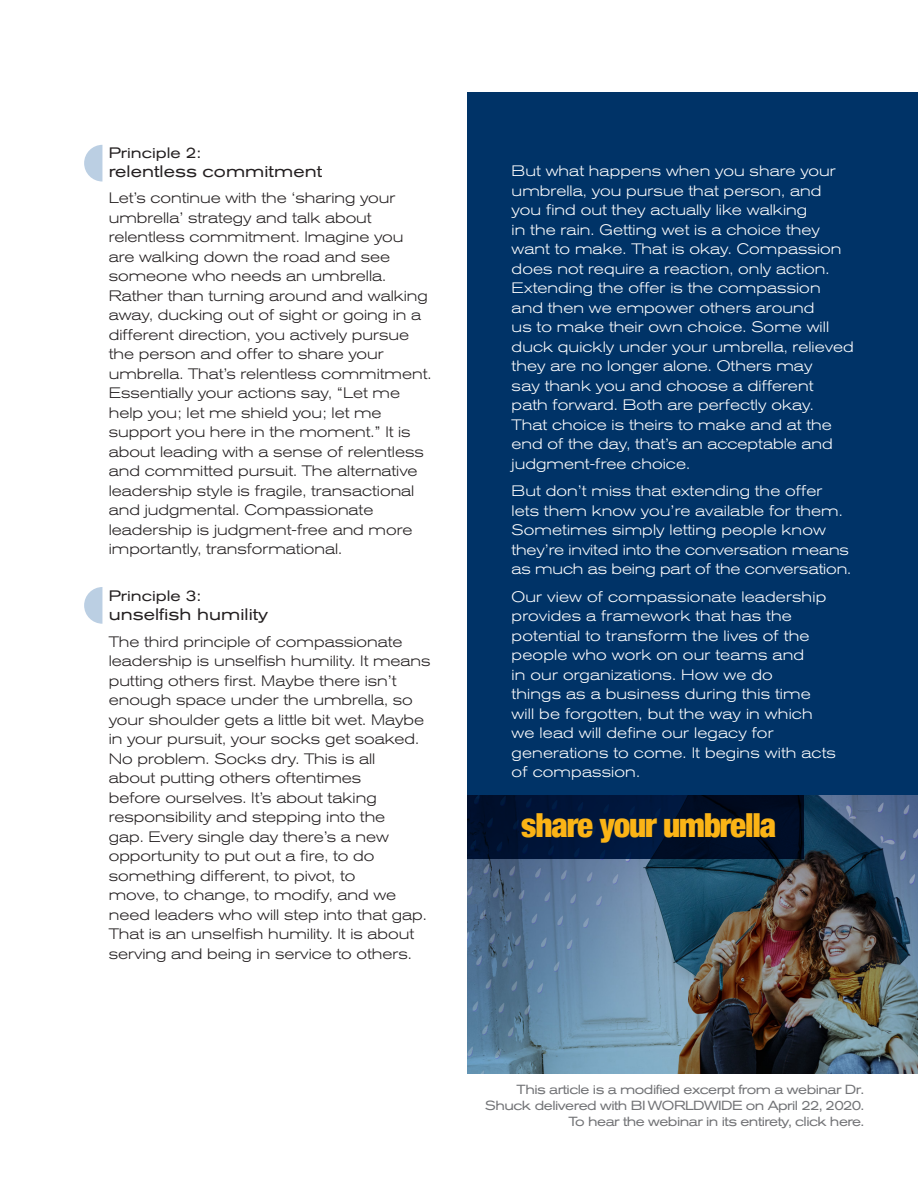
<style>
.page{position:relative;width:918px;height:1188px;background:#fff}
.page>*{position:absolute;margin:0;border:0;box-sizing:border-box;transform-origin:0 0}
.t1{font:900 condensed 33.15px "Helvetica Neue";letter-spacing:-.035em;color:#fbb416}
.t2{font:expanded 16.5px "Akzidenz Grotesk BE";color:#231f20}
.t3{font:300 expanded 15px/19.5px "Akzidenz Grotesk BE";color:#231f20}
.t4{font:300 expanded 15px/19.5px "Akzidenz Grotesk BE";letter-spacing:.005em;color:#fff}
.t5{font:expanded 15px "Akzidenz Grotesk BE";color:#231f20}
.t6{font:expanded 13.2px/15.8px "Akzidenz Grotesk BE";letter-spacing:-.04em;color:#727376;text-align:right}
</style>
<div class="page">
<div style="left:468px;top:92px;width:450px;height:716px;background:#003367"></div>
<svg style="left:84px;top:145px;width:18px;height:37px"></svg>
<svg style="left:84px;top:587px;width:18px;height:37px"></svg>
<img style="left:468px;top:795px;width:450px;height:279px">
<svg style="left:468px;top:795px;width:336px;height:64px;background:#001130"></svg>
<p class="t5" style="left:109px;top:144px;width:94px">Principle 2:</p>
<p class="t2" style="left:109px;top:162px;width:215px">relentless commitment</p>
<p class="t3" style="left:109px;top:188px;width:324px">Let’s continue with the ‘sharing your umbrella’ strategy and talk about relentless commitment. Imagine you are walking down the road and see someone who needs an umbrella.<br>Rather than turning around and walking away, ducking out of sight or going in a different direction, you actively pursue the person and offer to share your umbrella. That’s relentless commitment.<br>Essentially your actions say, “Let me help you; let me shield you; let me support you here in the moment.” It is about leading with a sense of relentless and committed pursuit. The alternative leadership style is fragile, transactional and judgmental. Compassionate leadership is judgment-free and more importantly, transformational.</p>
<p class="t5" style="left:109px;top:587px;width:94px">Principle 3:</p>
<p class="t2" style="left:109px;top:605px;width:161px">unselfish humility</p>
<p class="t3" style="left:109px;top:632px;width:323px">The third principle of compassionate leadership is unselfish humility. It means putting others first. Maybe there isn’t enough space under the umbrella, so your shoulder gets a little bit wet. Maybe in your pursuit, your socks get soaked.<br>No problem. Socks dry. This is all<br>about putting others oftentimes<br>before ourselves. It’s about taking responsibility and stepping into the<br>gap. Every single day there’s a new opportunity to put out a fire, to do something different, to pivot, to<br>move, to change, to modify, and we need leaders who will step into that gap.<br>That is an unselfish humility. It is about serving and being in service to others.</p>
<p class="t4" style="left:512px;top:161px;width:344px">But what happens when you share your umbrella, you pursue that person, and you find out they actually like walking<br>in the rain. Getting wet is a choice they want to make. That is okay. Compassion does not require a reaction, only action.<br>Extending the offer is the compassion and then we empower others around<br>us to make their own choice. Some will duck quickly under your umbrella, relieved they are no longer alone. Others may<br>say thank you and choose a different<br>path forward. Both are perfectly okay.<br>That choice is theirs to make and at the end of the day, that’s an acceptable and judgment-free choice.</p>
<p class="t4" style="left:512px;top:481px;width:341px">But don’t miss that extending the offer lets them know you’re available for them.<br>Sometimes simply letting people know they’re invited into the conversation means as much as being part of the conversation.</p>
<p class="t4" style="left:512px;top:587px;width:326px">Our view of compassionate leadership provides a framework that has the potential to transform the lives of the people who work on our teams and<br>in our organizations. How we do<br>things as a business during this time will be forgotten, but the way in which we lead will define our legacy for generations to come. It begins with acts of compassion.</p>
<p class="t1" style="left:521px;top:798px;width:257px">share your umbrella</p>
<p class="t6" style="left:485px;top:1082px;width:380px">This article is a modified excerpt from a webinar Dr.<br>Shuck delivered with BI WORLDWIDE on April 22, 2020.<br>To hear the webinar in its entirety, click here.</p>
</div>
